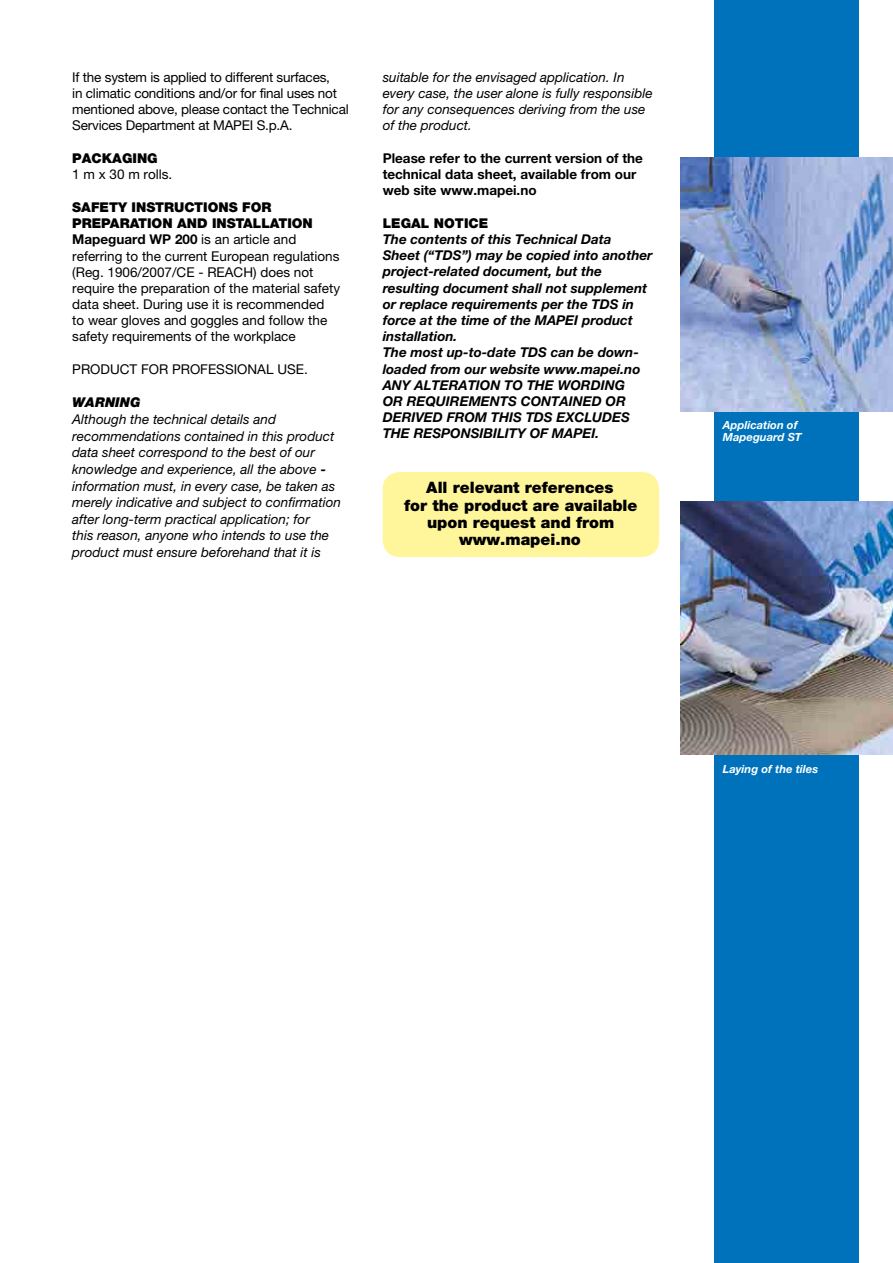
<style>
.page{position:relative;width:893px;height:1263px;background:#fff}
.page>*{position:absolute;margin:0;border:0;box-sizing:border-box;transform-origin:0 0}
.t1{font:900 15.75px/17.2px "Helvetica Neue LTW1 G";color:#000;text-align:center}
.t2{font:13.5px/16.2px "Helvetica Neue LTW1 G";color:#000}
.t3{font:italic 13.5px/16.6px "Helvetica Neue LTW1 G";color:#000}
.t4{font:italic 700 13.5px/16.2px "Helvetica Neue LTW1 G";color:#000}
.t5{font:700 13.5px/16.2px "Helvetica Neue LTW1 G";color:#000}
.t6{font:900 13.5px "Helvetica Neue LTW1 G";color:#000}
.t7{font:italic 900 13.5px "Helvetica Neue LTW1 G";color:#000}
.t8{font:italic 700 11.25px/12px "Helvetica Neue LTW1 G";color:#fff}
.s1{font-weight:900}
.s2{font-weight:700}
.s3{font-weight:700;font-style:normal}
</style>
<div class="page">
<div style="left:714px;top:0;width:145px;height:1263px;background:#0072bb"></div>
<div style="left:383px;top:472px;width:276px;height:85px;background:#fff69b;border-radius:17px"></div>
<img style="left:680px;top:157px;width:213px;height:255px">
<img style="left:680px;top:502px;width:213px;height:253px">
<p class="t2" style="left:72px;top:69px;width:278px">If the system is applied to different surfaces,<br>in climatic conditions and/or for final uses not mentioned above, please contact the Technical Services Department at MAPEI S.p.A.</p>
<p class="t6" style="left:72px;top:150px;width:87px">PACKAGING</p>
<p class="t2" style="left:72px;top:166px;width:102px">1 m x 30 m rolls.</p>
<p class="t2" style="left:72px;top:199px;width:269px"><span class="s1">SAFETY INSTRUCTIONS FOR PREPARATION AND INSTALLATION </span><span class="s2">Mapeguard WP 200</span> is an article and referring to the current European regulations (Reg. 1906/2007/CE - REACH) does not require the preparation of the material safety data sheet. During use it is recommended<br>to wear gloves and goggles and follow the safety requirements of the workplace</p>
<p class="t2" style="left:72px;top:361px;width:237px">PRODUCT FOR PROFESSIONAL USE.</p>
<p class="t7" style="left:72px;top:395px;width:70px">WARNING</p>
<p class="t3" style="left:72px;top:411px;width:270px">Although the technical details and recommendations contained in this product data sheet correspond to the best of our knowledge and experience, all the above <span class="s3">- </span>information must, in every case, be taken as merely indicative and subject to confirmation after long-term practical application; for<br>this reason, anyone who intends to use the product must ensure beforehand that it is</p>
<p class="t3" style="left:383px;top:69px;width:271px;line-height:16.2px">suitable for the envisaged application. In every case, the user alone is fully responsible for any consequences deriving from the use of the product.</p>
<p class="t5" style="left:383px;top:150px;width:262px">Please refer to the current version of the technical data sheet, available from our web site www.mapei.no</p>
<p class="t6" style="left:383px;top:215px;width:107px">LEGAL NOTICE</p>
<p class="t4" style="left:383px;top:231px;width:271px">The contents of this Technical Data<br>Sheet (“TDS”) may be copied into another project-related document, but the resulting document shall not supplement or replace requirements per the TDS in force at the time of the MAPEI product installation.<br>The most up-to-date TDS can be down&shy;loaded from our website www.mapei.no ANY ALTERATION TO THE WORDING<br>OR REQUIREMENTS CONTAINED OR DERIVED FROM THIS TDS EXCLUDES THE RESPONSIBILITY OF MAPEI.</p>
<p class="t1" style="left:404px;top:479px;width:235px">All relevant references<br>for the product are available upon request and from www.mapei.no</p>
<p class="t8" style="left:723px;top:419px;width:80px">Application of<br>Mapeguard ST</p>
<p class="t8" style="left:723px;top:763px;width:97px">Laying of the tiles</p>
</div>
